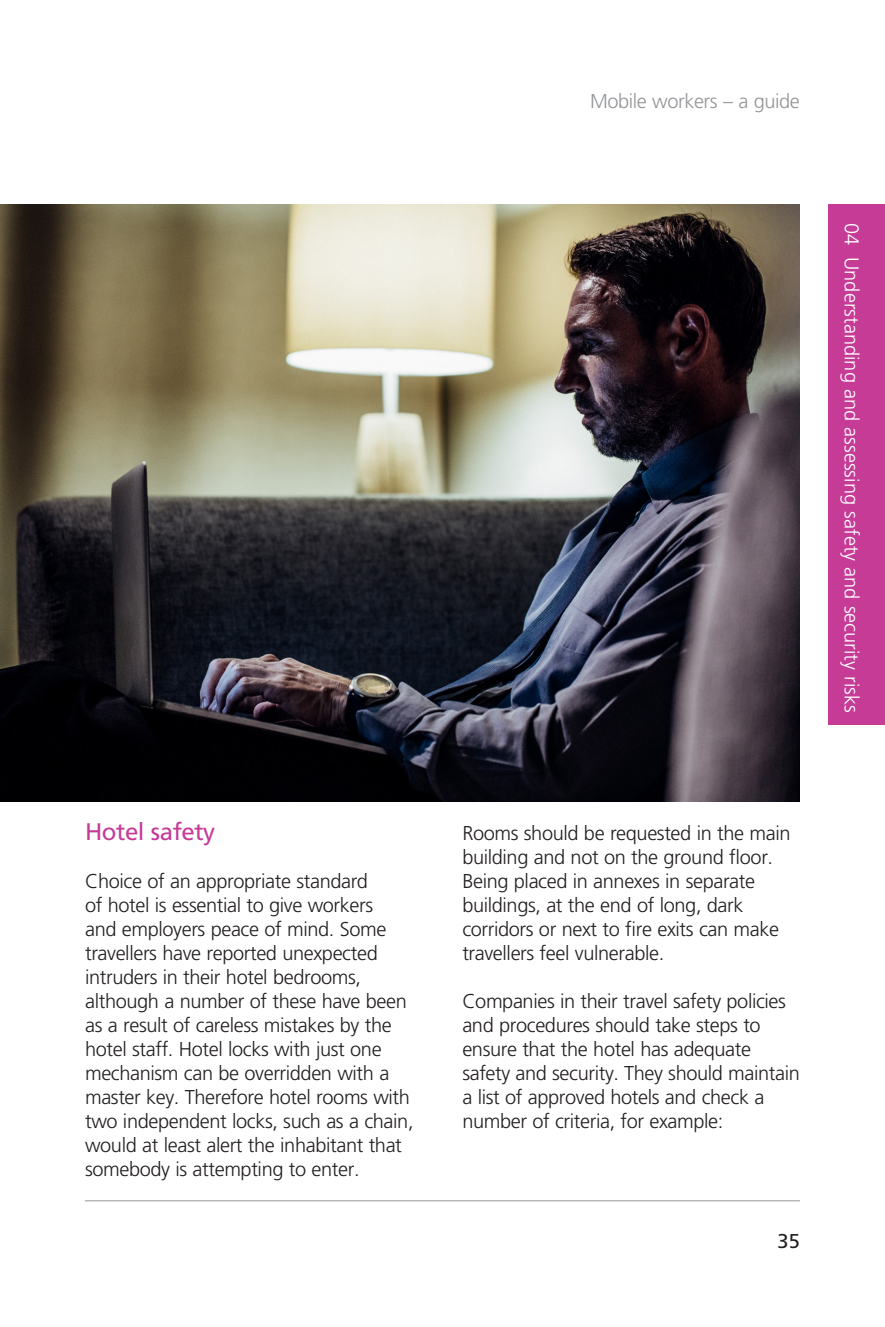
<style>
.page{position:relative;width:885px;height:1327px;background:#fff}
.page>*{position:absolute;margin:0;border:0;box-sizing:border-box;transform-origin:0 0}
.Body_copy_10_12_Fr45{font:24px "Frutiger";letter-spacing:-.02em;color:#c53b96}
.Body_copy_10_12_Fr45-2{font:300 20px/24px "Frutiger";letter-spacing:-.02em;color:#231f20}
.Headline_18_22_Fr65B{font:300 20px "Frutiger";color:#fff}
.t1{font:300 20px "Frutiger";letter-spacing:-.02em;color:#939598}
.t2{font:20px "Frutiger";color:#231f20}
</style>
<div class="page">
<hr style="left:85px;top:1200px;width:714px;height:1px;background:#939598">
<div style="left:828px;top:204px;width:56px;height:520px;background:#c53b96"></div>
<img style="left:0;top:204px;width:799px;height:597px">
<p class="Body_copy_10_12_Fr45" style="left:85px;top:818px;width:132px">Hotel safety</p>
<p class="Body_copy_10_12_Fr45-2" style="left:85px;top:869px;width:330px">Choice of an appropriate standard<br>of hotel is essential to give workers<br>and employers peace of mind. Some travellers have reported unexpected intruders in their hotel bedrooms, although a number of these have been as a result of careless mistakes by the hotel staff. Hotel locks with just one mechanism can be overridden with a master key. Therefore hotel rooms with two independent locks, such as a chain, would at least alert the inhabitant that somebody is attempting to enter.</p>
<p class="t1" style="left:590px;top:90px;width:211px">Mobile workers – a guide</p>
<p class="Headline_18_22_Fr65B" style="left:862px;top:222px;width:492px;rotate:90deg">04 Understanding and assessing safety and security risks</p>
<p class="Body_copy_10_12_Fr45-2" style="left:462px;top:821px;width:329px">Rooms should be requested in the main building and not on the ground floor.<br>Being placed in annexes in separate buildings, at the end of long, dark corridors or next to fire exits can make travellers feel vulnerable.</p>
<p class="Body_copy_10_12_Fr45-2" style="left:462px;top:989px;width:339px">Companies in their travel safety policies and procedures should take steps to ensure that the hotel has adequate safety and security. They should maintain a list of approved hotels and check a number of criteria, for example:</p>
<p class="t2" style="left:777px;top:1229px;width:24px">35</p>
</div>
